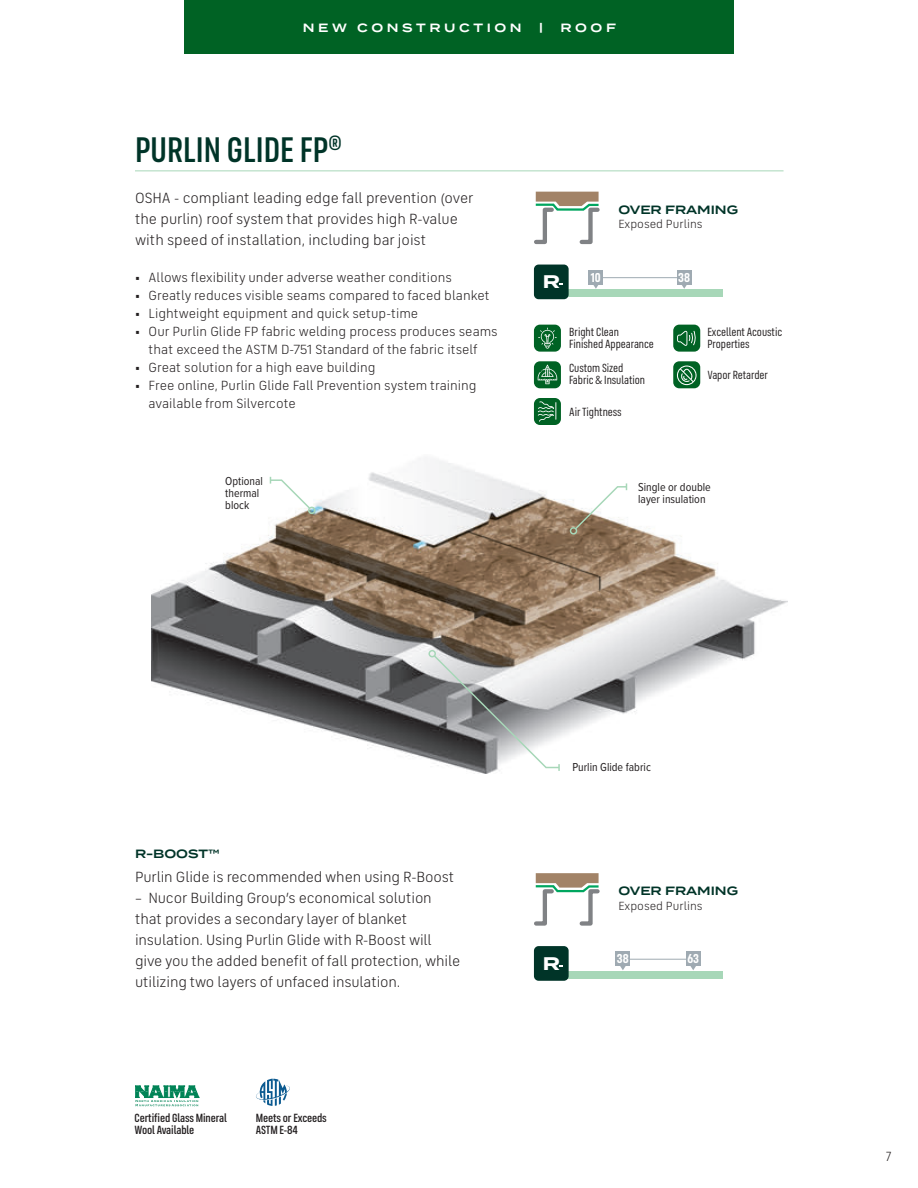
<style>
.page{position:relative;width:918px;height:1188px;background:#fff}
.page>*{position:absolute;margin:0;border:0;box-sizing:border-box;transform-origin:0 0}
.t1{font:500 36px "FS Industrie Cd";color:#003428}
.t2{font:700 18.3px "Termina";color:#fff}
.t3{font:15px/21px "FS Industrie";letter-spacing:-.01em;color:#231f20}
.t4{font:13.5px/18px "FS Industrie";color:#231f20;text-align:center}
.t5{font:13.5px "FS Industrie Cd";color:#231f20}
.t6{font:700 13.05px "FS Industrie Cd";color:#fff}
.t7{font:12px/12px "FS Industrie Cd";letter-spacing:-.005em;color:#231f20}
.t8{font:12px/12.1px "Proxima Nova Cond";color:#231f20}
.t9{font:500 12px/12px "FS Industrie Cd";letter-spacing:-.01em;color:#231f20}
.t10{font:600 12px "Termina";color:#003428}
.t11{font:12px "FS Industrie";color:#231f20}
.t12{font:600 12px "Termina";letter-spacing:.3em;color:#fff}
</style>
<div class="page">
<img style="left:152px;top:460px;width:635px;height:314px">
<svg style="left:269px;top:477px;width:43px;height:33px"></svg>
<div style="left:308px;top:507px;width:8px;height:7px;border:2px solid #a7d7b8;border-radius:50%"></div>
<svg style="left:574px;top:483px;width:54px;height:48px"></svg>
<div style="left:570px;top:527px;width:7px;height:8px;border:2px solid #a7d7b8;border-radius:50%"></div>
<svg style="left:432px;top:654px;width:129px;height:117px"></svg>
<div style="left:428px;top:650px;width:8px;height:7px;border:2px solid #a7d7b8;border-radius:50%"></div>
<div style="left:565px;top:290px;width:157px;height:7px;background:#a7d7b8"></div>
<div style="left:534px;top:265px;width:35px;height:34px;background:#003428;border-radius:5px"></div>
<hr style="left:601px;top:277px;width:78px;height:1px;background:#9faab2">
<svg style="left:681px;top:284px;width:6px;height:5px"></svg>
<div style="left:677px;top:270px;width:14px;height:14px;background:#9faab2"></div>
<svg style="left:593px;top:284px;width:6px;height:5px"></svg>
<div style="left:589px;top:270px;width:14px;height:14px;background:#9faab2"></div>
<div style="left:184px;top:0;width:550px;height:54px;background:#006224"></div>
<hr style="left:135px;top:170px;width:649px;height:1px;background:#a7d7b8">
<svg style="left:534px;top:192px;width:66px;height:53px"></svg>
<div style="left:534px;top:325px;width:27px;height:27px;background:#006224;border-radius:6px"></div>
<svg style="left:538px;top:328px;width:19px;height:21px"></svg>
<div style="left:673px;top:361px;width:27px;height:27px;background:#006224;border-radius:6px"></div>
<svg style="left:677px;top:366px;width:20px;height:19px"></svg>
<div style="left:534px;top:361px;width:27px;height:27px;background:#006224;border-radius:6px"></div>
<svg style="left:538px;top:365px;width:19px;height:19px"></svg>
<div style="left:673px;top:325px;width:27px;height:27px;background:#006224;border-radius:6px"></div>
<svg style="left:677px;top:331px;width:19px;height:15px"></svg>
<svg style="left:534px;top:398px;width:27px;height:27px"></svg>
<svg style="left:135px;top:1086px;width:64px;height:21px"></svg>
<svg style="left:256px;top:1079px;width:34px;height:27px"></svg>
<div style="left:565px;top:971px;width:157px;height:8px;background:#a7d7b8"></div>
<div style="left:534px;top:946px;width:35px;height:35px;background:#003428;border-radius:5px"></div>
<hr style="left:617px;top:959px;width:78px;height:1px;background:#9faab2">
<svg style="left:690px;top:966px;width:6px;height:4px"></svg>
<div style="left:686px;top:951px;width:14px;height:15px;background:#9faab2"></div>
<svg style="left:620px;top:966px;width:6px;height:4px"></svg>
<div style="left:616px;top:951px;width:14px;height:15px;background:#9faab2"></div>
<svg style="left:534px;top:873px;width:66px;height:53px"></svg>
<p class="t12" style="left:303px;top:19px;width:220px">NEW CONSTRUCTION</p>
<p class="t12" style="left:539px;top:19px;width:5px">|</p>
<p class="t12" style="left:560px;top:19px;width:57px">ROOF</p>
<h1 class="t1" style="left:135px;top:128px;width:208px">PURLIN GLIDE FP<sup>®</sup></h1>
<p class="t3" style="left:135px;top:188px;width:340px">OSHA - compliant leading edge fall prevention (over the purlin) roof system that provides high R-value with speed of installation, including bar joist</p>
<p class="t4" style="left:135px;top:269px;width:318px">• Allows flexibility under adverse weather conditions</p>
<p class="t4" style="left:135px;top:287px;width:356px">• Greatly reduces visible seams compared to faced blanket</p>
<p class="t4" style="left:135px;top:305px;width:285px">• Lightweight equipment and quick setup-time</p>
<p class="t4" style="left:135px;top:323px;width:364px">• Our Purlin Glide FP fabric welding process produces seams that exceed the ASTM D-751 Standard of the fabric itself</p>
<p class="t4" style="left:135px;top:359px;width:242px">• Great solution for a high eave building</p>
<p class="t4" style="left:149px;top:377px;width:329px;text-align:left;text-indent:-14px">• Free online, Purlin Glide Fall Prevention system training available from Silvercote</p>
<p class="t10" style="left:618px;top:201px;width:121px">OVER FRAMING</p>
<p class="t11" style="left:618px;top:217px;width:86px">Exposed Purlins</p>
<p class="t2" style="left:543px;top:268px;width:19px">R</p>
<p class="t6" style="left:591px;top:269px;width:11px">10</p>
<p class="t6" style="left:678px;top:269px;width:13px">38</p>
<p class="t7" style="left:569px;top:326px;width:86px">Bright Clean<br>Finished Appearance</p>
<p class="t7" style="left:569px;top:362px;width:78px">Custom Sized<br>Fabric &amp; Insulation</p>
<p class="t7" style="left:569px;top:406px;width:54px">Air Tightness</p>
<p class="t7" style="left:707px;top:326px;width:76px">Excellent Acoustic<br>Properties</p>
<p class="t7" style="left:707px;top:369px;width:62px">Vapor Retarder</p>
<p class="t8" style="left:225px;top:474px;width:39px">Optional thermal block</p>
<p class="t8" style="left:638px;top:480px;width:74px">Single or double layer insulation</p>
<p class="t10" style="left:135px;top:845px;width:86px">R-BOOST™</p>
<p class="t3" style="left:135px;top:867px;width:321px">Purlin Glide is recommended when using R-Boost</p>
<p class="t3" style="left:135px;top:888px;width:327px">– Nucor Building Group’s economical solution that provides a secondary layer of blanket insulation. Using Purlin Glide with R-Boost will give you the added benefit of fall protection, while utilizing two layers of unfaced insulation.</p>
<p class="t9" style="left:135px;top:1112px;width:94px">Certified Glass Mineral<br>Wool Available</p>
<p class="t9" style="left:256px;top:1112px;width:72px">Meets or Exceeds<br>ASTM E-84</p>
<p class="t8" style="left:572px;top:761px;width:80px">Purlin Glide fabric</p>
<p class="t10" style="left:618px;top:882px;width:121px">OVER FRAMING</p>
<p class="t11" style="left:618px;top:899px;width:86px">Exposed Purlins</p>
<p class="t2" style="left:543px;top:950px;width:19px">R</p>
<p class="t6" style="left:617px;top:951px;width:13px">38</p>
<p class="t6" style="left:687px;top:951px;width:13px">63</p>
<p class="t5" style="left:886px;top:1149px;width:6px">7</p>
</div>
